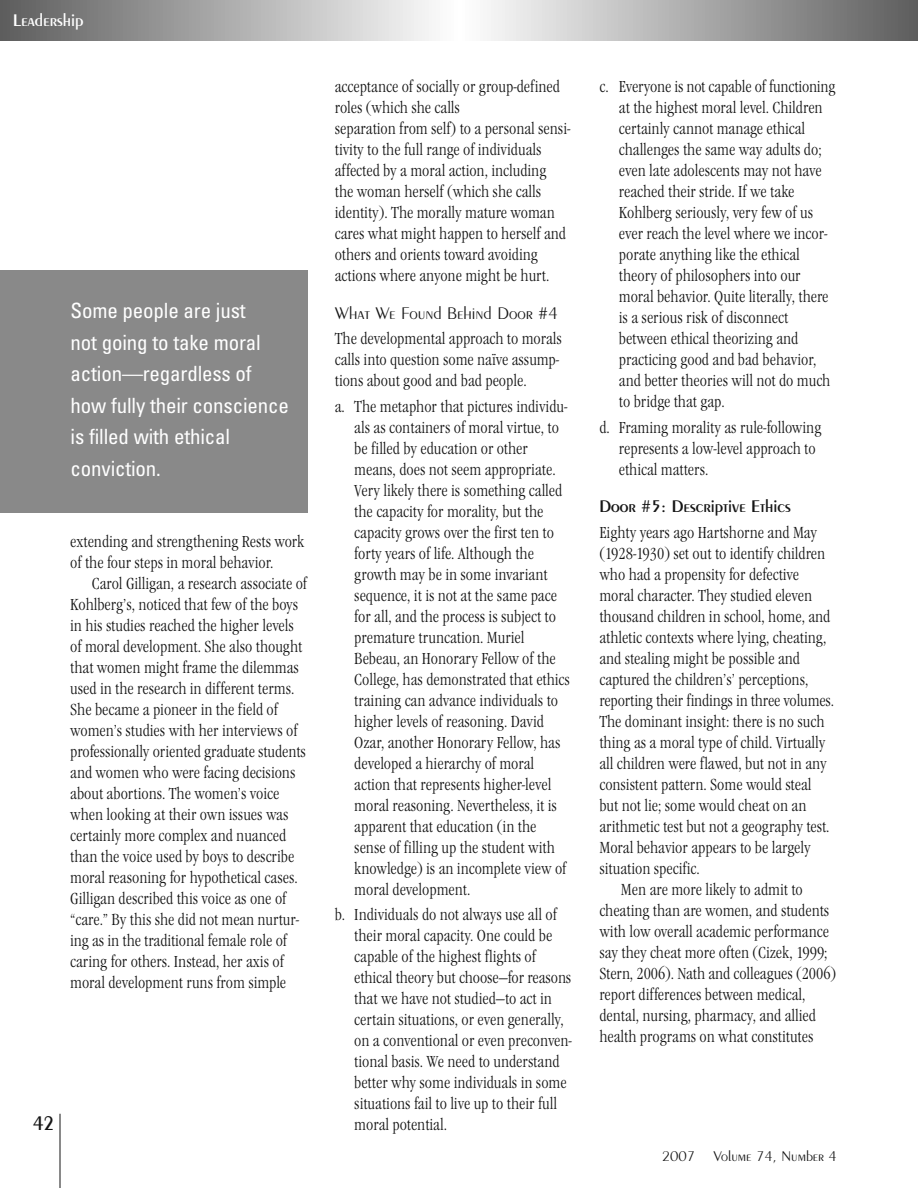
<style>
.page{position:relative;width:918px;height:1188px;background:#fff}
.page>*{position:absolute;margin:0;border:0;box-sizing:border-box;transform-origin:0 0}
.t1{font:condensed 21px/31.5px "Univers";letter-spacing:-.01em;color:#fff}
.t2{font:600 21px "Peignot";color:#141414;scale:.9 1}
.t3{font:600 18px "Peignot";color:#141414}
.t4{font:300 18px "Peignot";color:#141414}
.t5{font:600 18px "Peignot";color:#fff}
.t6{font:300 condensed 16.5px/21px "Garamond Itc T";color:#141414}
.t7{font:300 15px "Peignot";color:#141414}
</style>
<div class="page">
<hr style="left:60px;top:1114px;width:1px;height:74px;background:#141414">
<svg style="left:0;top:0;width:918px;height:40px;background:#adadad"></svg>
<div style="left:0;top:270px;width:308px;height:243px;background:#898989"></div>
<p class="t5" style="left:13px;top:13px;width:72px">Leadership</p>
<p class="t1" style="left:71px;top:297px;width:220px">Some people are just<br>not going to take moral action—regardless of how fully their conscience is filled with ethical conviction.</p>
<p class="t6" style="left:70px;top:530px;width:236px">extending and strengthening Rests work of the four steps in moral behavior.</p>
<p class="t6" style="left:70px;top:572px;width:238px;text-indent:22px">Carol Gilligan, a research associate of Kohlberg’s, noticed that few of the boys in his studies reached the higher levels of moral development. She also thought that women might frame the dilemmas used in the research in different terms.<br>She became a pioneer in the field of women’s studies with her interviews of professionally oriented graduate students and women who were facing decisions about abortions. The women’s voice when looking at their own issues was certainly more complex and nuanced than the voice used by boys to describe moral reasoning for hypothetical cases.<br>Gilligan described this voice as one of “care.” By this she did not mean nurtur&shy;ing as in the traditional female role of caring for others. Instead, her axis of moral development runs from simple</p>
<p class="t2" style="left:33px;top:1115px;width:24px">42</p>
<p class="t6" style="left:335px;top:76px;width:237px">acceptance of socially or group-defined roles (which she calls<br>separation from self) to a personal sensi&shy;tivity to the full range of individuals affected by a moral action, including<br>the woman herself (which she calls identity). The morally mature woman cares what might happen to herself and others and orients toward avoiding actions where anyone might be hurt.</p>
<p class="t4" style="left:335px;top:306px;width:225px">What We Found Behind Door #4</p>
<p class="t6" style="left:335px;top:328px;width:229px">The developmental approach to morals calls into question some naïve assump&shy;tions about good and bad people.</p>
<p class="t6" style="left:354px;top:395px;width:217px;text-indent:-20px">a. The metaphor that pictures individu&shy;als as containers of moral virtue, to be filled by education or other means, does not seem appropriate.<br>Very likely there is something called the capacity for morality, but the capacity grows over the first ten to forty years of life. Although the growth may be in some invariant sequence, it is not at the same pace for all, and the process is subject to premature truncation. Muriel Bebeau, an Honorary Fellow of the College, has demonstrated that ethics training can advance individuals to higher levels of reasoning. David Ozar, another Honorary Fellow, has developed a hierarchy of moral action that represents higher-level moral reasoning. Nevertheless, it is apparent that education (in the sense of filling up the student with knowledge) is an incomplete view of moral development.</p>
<p class="t6" style="left:354px;top:904px;width:219px;text-indent:-20px">b. Individuals do not always use all of their moral capacity. One could be capable of the highest flights of ethical theory but choose—for reasons that we have not studied—to act in certain situations, or even generally, on a conventional or even preconven&shy;tional basis. We need to understand better why some individuals in some situations fail to live up to their full moral potential.</p>
<p class="t6" style="left:619px;top:76px;width:218px;text-indent:-20px">c. Everyone is not capable of functioning at the highest moral level. Children certainly cannot manage ethical challenges the same way adults do; even late adolescents may not have reached their stride. If we take Kohlberg seriously, very few of us ever reach the level where we incor&shy;porate anything like the ethical theory of philosophers into our moral behavior. Quite literally, there is a serious risk of disconnect between ethical theorizing and practicing good and bad behavior, and better theories will not do much to bridge that gap.</p>
<p class="t6" style="left:619px;top:417px;width:204px;text-indent:-20px">d. Framing morality as rule-following represents a low-level approach to ethical matters.</p>
<p class="t3" style="left:599px;top:499px;width:193px">Door #5: Descriptive Ethics</p>
<p class="t6" style="left:599px;top:521px;width:219px">Eighty years ago Hartshorne and May</p>
<p class="t6" style="left:599px;top:542px;width:227px">(1928-1930) set out to identify children</p>
<p class="t6" style="left:599px;top:563px;width:201px">who had a propensity for defective</p>
<p class="t6" style="left:599px;top:584px;width:214px">moral character. They studied eleven</p>
<p class="t6" style="left:599px;top:605px;width:233px">thousand children in school, home, and</p>
<p class="t6" style="left:599px;top:626px;width:228px">athletic contexts where lying, cheating,</p>
<p class="t6" style="left:599px;top:647px;width:202px">and stealing might be possible and</p>
<p class="t6" style="left:599px;top:668px;width:210px">captured the children’s’ perceptions,</p>
<p class="t6" style="left:599px;top:689px;width:236px">reporting their findings in three volumes.</p>
<p class="t6" style="left:599px;top:710px;width:227px">The dominant insight: there is no such</p>
<p class="t6" style="left:599px;top:732px;width:228px">thing as a moral type of child. Virtually</p>
<p class="t6" style="left:599px;top:753px;width:229px">all children were flawed, but not in any</p>
<p class="t6" style="left:599px;top:774px;width:214px">consistent pattern. Some would steal</p>
<p class="t6" style="left:599px;top:795px;width:209px">but not lie; some would cheat on an</p>
<p class="t6" style="left:599px;top:816px;width:232px">arithmetic test but not a geography test.</p>
<p class="t6" style="left:599px;top:837px;width:213px">Moral behavior appears to be largely</p>
<p class="t6" style="left:599px;top:858px;width:102px">situation specific.</p>
<p class="t6" style="left:621px;top:879px;width:183px">Men are more likely to admit to</p>
<p class="t6" style="left:599px;top:900px;width:231px">cheating than are women, and students</p>
<p class="t6" style="left:599px;top:921px;width:231px">with low overall academic performance</p>
<p class="t6" style="left:599px;top:942px;width:230px">say they cheat more often (Cizek, 1999;</p>
<p class="t6" style="left:599px;top:963px;width:238px">Stern, 2006). Nath and colleagues (2006)</p>
<p class="t6" style="left:599px;top:984px;width:208px">report differences between medical,</p>
<p class="t6" style="left:599px;top:1005px;width:218px">dental, nursing, pharmacy, and allied</p>
<p class="t6" style="left:599px;top:1026px;width:216px">health programs on what constitutes</p>
<p class="t7" style="left:662px;top:1150px;width:177px">2007 Volume 74, Number 4</p>
</div>
